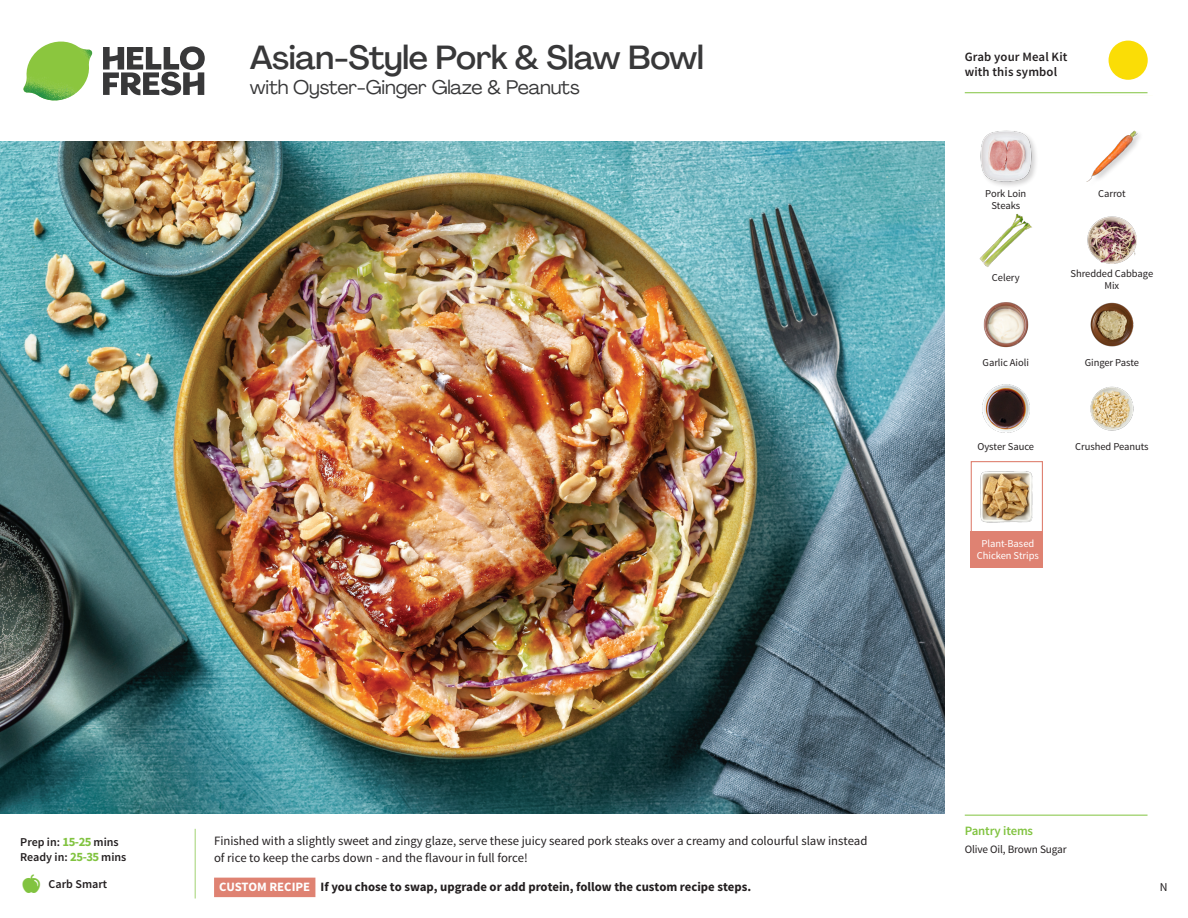
<style>
.page{position:relative;width:1188px;height:918px;background:#fff}
.page>*{position:absolute;margin:0;border:0;box-sizing:border-box;transform-origin:0 0}
._15_Titel_UK{font:500 33px "Agrandir";letter-spacing:-.015em;color:#383839}
._15_Titel_UK-2{font:19.5px "Agrandir";letter-spacing:-.01em;color:#383839}
.Step_6_Text_AU{font:12.75px/16.5px "Source Sans Pro";color:#231f20}
.Step_6_Text_AU-2{font:700 12.75px "Source Sans Pro";color:#231f20}
.t1{font:600 12.75px/15px "Source Sans Pro";letter-spacing:.01em;color:#231f20}
._04_Headers_Front{font:600 12.75px "Source Sans Pro";letter-spacing:-.01em;color:#81c340}
._04_Intro{font:600 12px "Source Sans Pro";color:#231f20}
.t2{font:12px "Source Sans Pro";color:#231f20}
._05_Pantry{font:11.25px "Source Sans Pro";letter-spacing:-.01em;color:#231f20}
._18_FRONT_ingredient{font:10.5px/12px "Source Sans Pro";letter-spacing:-.005em;color:#231f20;text-align:center}
._18_FRONT_ingredient-2{font:10.5px/12px "Source Sans Pro";letter-spacing:-.005em;color:#fff;text-align:center}
.s1{font-weight:700;font-size:12.75px;color:#81c340}
.s2{color:#fff}
</style>
<div class="page">
<svg style="left:103px;top:46px;width:102px;height:49px"></svg>
<img style="left:23px;top:42px;width:69px;height:59px">
<svg style="left:194px;top:828px;width:122px;height:71px"></svg>
<img style="left:0;top:142px;width:945px;height:672px">
<img style="left:1090px;top:302px;width:44px;height:45px">
<img style="left:1090px;top:386px;width:44px;height:45px">
<img style="left:982px;top:384px;width:48px;height:49px">
<img style="left:983px;top:302px;width:46px;height:46px">
<img style="left:979px;top:213px;width:53px;height:54px">
<img style="left:1088px;top:217px;width:48px;height:47px">
<div style="left:979px;top:129px;width:59px;height:59px;background:#231f20;opacity:.2"></div>
<img style="left:979px;top:129px;width:55px;height:56px">
<img style="left:1086px;top:130px;width:54px;height:52px">
<div style="left:971px;top:461px;width:72px;height:72px;border:1px solid #df8272"></div>
<div style="left:971px;top:531px;width:72px;height:37px;background:#df8272"></div>
<img style="left:981px;top:472px;width:51px;height:51px">
<hr style="left:965px;top:815px;width:183px;height:1px;background:#81c340">
<svg style="left:1091px;top:40px;width:57px;height:54px"></svg>
<hr style="left:965px;top:92px;width:183px;height:1px;background:#81c340">
<p class="_15_Titel_UK" style="left:250px;top:37px;width:455px">Asian-Style Pork &amp; Slaw Bowl</p>
<p class="_15_Titel_UK-2" style="left:250px;top:75px;width:331px">with Oyster-Ginger Glaze &amp; Peanuts</p>
<p class="t1" style="left:965px;top:50px;width:104px">Grab your Meal Kit with this symbol</p>
<p class="_18_FRONT_ingredient" style="left:985px;top:188px;width:42px">Pork Loin</p>
<p class="_18_FRONT_ingredient" style="left:1098px;top:188px;width:29px">Carrot</p>
<p class="_18_FRONT_ingredient" style="left:991px;top:200px;width:30px">Steaks</p>
<p class="_18_FRONT_ingredient" style="left:992px;top:272px;width:29px">Celery</p>
<p class="_18_FRONT_ingredient" style="left:1071px;top:268px;width:84px">Shredded Cabbage<br>Mix</p>
<p class="_18_FRONT_ingredient" style="left:983px;top:356px;width:48px">Garlic Aioli</p>
<p class="_18_FRONT_ingredient" style="left:1085px;top:356px;width:56px">Ginger Paste</p>
<p class="_18_FRONT_ingredient" style="left:978px;top:441px;width:58px">Oyster Sauce</p>
<p class="_18_FRONT_ingredient-2" style="left:977px;top:538px;width:64px">Plant-Based<br>Chicken Strips</p>
<p class="_18_FRONT_ingredient" style="left:1075px;top:441px;width:75px">Crushed Peanuts</p>
<p class="_04_Intro" style="left:20px;top:835px;width:100px">Prep in: <span class="s1">15-25</span> mins</p>
<p class="_04_Intro" style="left:20px;top:850px;width:108px">Ready in: <span class="s1">25-35</span> mins</p>
<p class="_04_Intro" style="left:49px;top:876px;width:60px">Carb Smart</p>
<p class="Step_6_Text_AU" style="left:214px;top:833px;width:655px">Finished with a slightly sweet and zingy glaze, serve these juicy seared pork steaks over a creamy and colourful slaw instead of rice to keep the carbs down - and the flavour in full force!</p>
<p class="Step_6_Text_AU-2" style="left:219px;top:879px;width:533px"><span class="s2">CUSTOM RECIPE</span> If you chose to swap, upgrade or add protein, follow the custom recipe steps.</p>
<p class="_04_Headers_Front" style="left:965px;top:822px;width:70px">Pantry items</p>
<p class="_05_Pantry" style="left:965px;top:842px;width:104px">Olive Oil, Brown Sugar</p>
<p class="t2" style="left:1160px;top:879px;width:9px">N</p>
</div>
